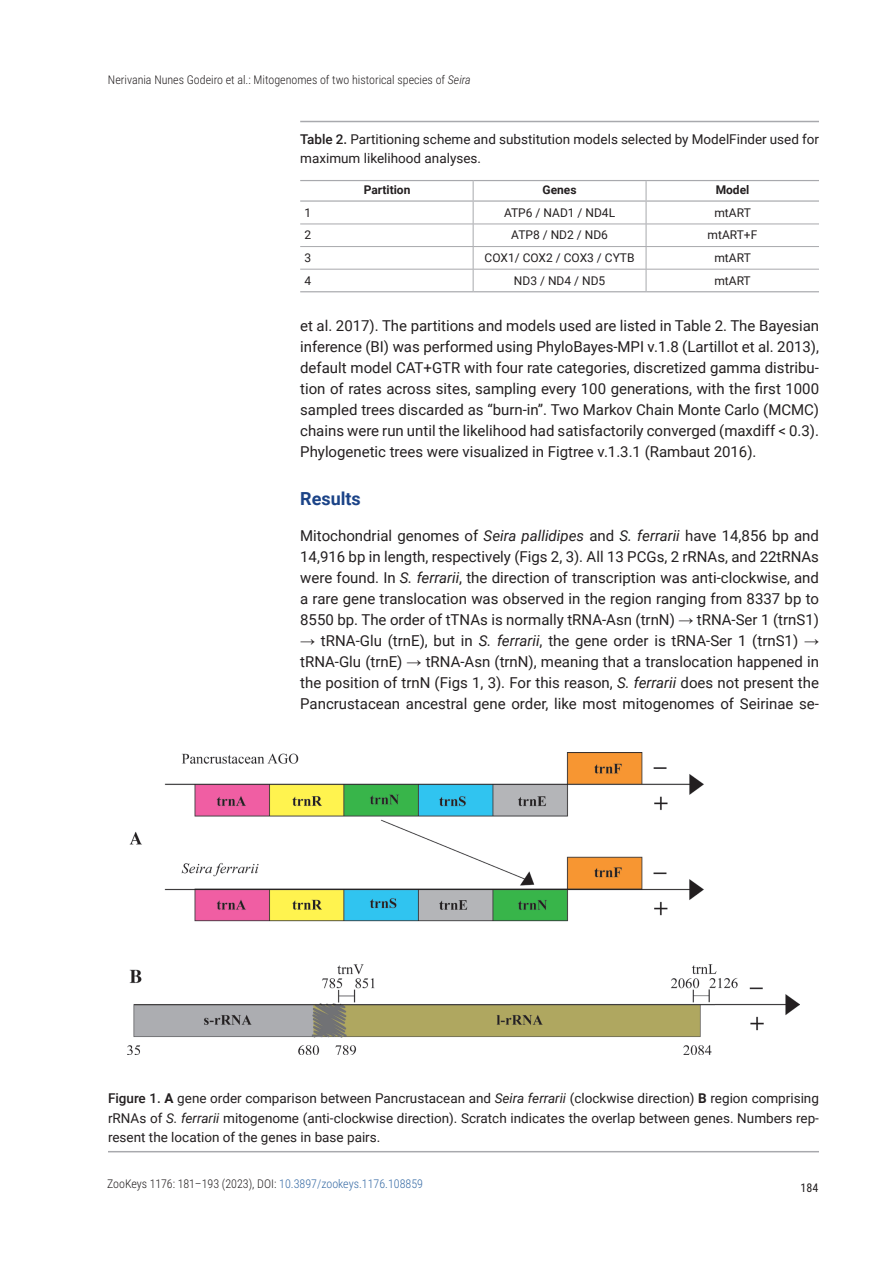
<style>
.page{position:relative;width:893px;height:1263px;background:#fff}
.page>*{position:absolute;margin:0;border:0;box-sizing:border-box;transform-origin:0 0}
.t1{font:700 18px "Roboto";color:#1b4387}
.t2{font:15px/21px "Roboto";color:#231f20;text-align:justify}
.t3{font:13.5px/19.8px "Roboto";color:#231f20}
.t4{font:300 12px "Roboto Condensed";color:#231f20}
.t5{font:12px "Roboto";color:#231f20}
.t6{font:700 12px "Roboto";color:#231f20}
.t7{font:12px "Roboto Condensed";color:#231f20}
.s1{font-style:italic}
.s2{font-weight:500}
.s3{font-family:"Times New Roman"}
.s4{font-weight:700}
.s5{color:#376ba5}
</style>
<div class="page">
<hr style="left:300px;top:121px;width:519px;height:1px;background:#a8a9ad">
<hr style="left:300px;top:224px;width:173px;height:1px;background:#a8a9ad">
<hr style="left:473px;top:224px;width:173px;height:1px;background:#a8a9ad">
<hr style="left:646px;top:224px;width:173px;height:1px;background:#a8a9ad">
<hr style="left:300px;top:246px;width:173px;height:1px;background:#a8a9ad">
<hr style="left:473px;top:246px;width:173px;height:1px;background:#a8a9ad">
<hr style="left:646px;top:246px;width:173px;height:1px;background:#a8a9ad">
<hr style="left:300px;top:269px;width:173px;height:1px;background:#a8a9ad">
<hr style="left:473px;top:269px;width:173px;height:1px;background:#a8a9ad">
<svg style="left:473px;top:181px;width:1px;height:110px"></svg>
<hr style="left:646px;top:269px;width:173px;height:1px;background:#a8a9ad">
<svg style="left:646px;top:181px;width:1px;height:110px"></svg>
<hr style="left:300px;top:291px;width:173px;height:1px;background:#a8a9ad">
<hr style="left:473px;top:291px;width:173px;height:1px;background:#a8a9ad">
<hr style="left:646px;top:291px;width:173px;height:1px;background:#a8a9ad">
<hr style="left:300px;top:180px;width:173px;height:1px;background:#a8a9ad">
<hr style="left:473px;top:180px;width:173px;height:1px;background:#a8a9ad">
<hr style="left:646px;top:180px;width:173px;height:1px;background:#a8a9ad">
<hr style="left:300px;top:200px;width:173px;height:2px;background:#a8a9ad">
<hr style="left:473px;top:200px;width:173px;height:2px;background:#a8a9ad">
<hr style="left:646px;top:200px;width:173px;height:2px;background:#a8a9ad">
<img style="left:128px;top:752px;width:671px;height:302px">
<hr style="left:108px;top:1151px;width:711px;height:1px;background:#a8a9ad">
<p class="t4" style="left:108px;top:71px;width:364px">Nerivania Nunes Godeiro et al.: Mitogenomes of two historical species of <span class="s1">Seira</span></p>
<p class="t3" style="left:300px;top:128px;width:520px"><span class="s2">Table 2.</span> Partitioning scheme and substitution models selected by ModelFinder used for maximum likelihood analyses.</p>
<p class="t6" style="left:364px;top:181px;width:48px">Partition</p>
<p class="t6" style="left:543px;top:181px;width:36px">Genes</p>
<p class="t6" style="left:716px;top:181px;width:35px">Model</p>
<p class="t5" style="left:304px;top:204px;width:8px">1</p>
<p class="t5" style="left:504px;top:204px;width:113px">ATP6 / NAD1 / ND4L</p>
<p class="t5" style="left:714px;top:204px;width:38px">mtART</p>
<p class="t5" style="left:304px;top:227px;width:8px">2</p>
<p class="t5" style="left:511px;top:227px;width:98px">ATP8 / ND2 / ND6</p>
<p class="t5" style="left:708px;top:227px;width:51px">mtART+F</p>
<p class="t5" style="left:304px;top:249px;width:8px">3</p>
<p class="t5" style="left:485px;top:249px;width:152px">COX1/ COX2 / COX3 / CYTB</p>
<p class="t5" style="left:714px;top:249px;width:38px">mtART</p>
<p class="t5" style="left:304px;top:272px;width:8px">4</p>
<p class="t5" style="left:514px;top:272px;width:93px">ND3 / ND4 / ND5</p>
<p class="t5" style="left:714px;top:272px;width:38px">mtART</p>
<p class="t2" style="left:300px;top:314px;width:520px">et al. 2017). The partitions and models used are listed in Table 2. The Bayesian inference (BI) was performed using PhyloBayes-MPI v.1.8 (Lartillot et al. 2013), default model CAT+GTR with four rate categories, discretized gamma distribu&shy;tion of rates across sites, sampling every 100 generations, with the first 1000 sampled trees discarded as “burn-in”. Two Markov Chain Monte Carlo (MCMC) chains were run until the likelihood had satisfactorily converged (maxdiff &lt; 0.3).<br>Phylogenetic trees were visualized in Figtree v.1.3.1 (Rambaut 2016).</p>
<p class="t1" style="left:300px;top:486px;width:62px">Results</p>
<p class="t2" style="left:300px;top:524px;width:520px">Mitochondrial genomes of <span class="s1">Seira pallidipes</span> and <span class="s1">S. ferrarii</span> have 14,856 bp and 14,916 bp in length, respectively (Figs 2, 3). All 13 PCGs, 2 rRNAs, and 22tRNAs were found. In <span class="s1">S. ferrarii</span>, the direction of transcription was anti-clockwise, and a rare gene translocation was observed in the region ranging from 8337 bp to 8550 bp. The order of tTNAs is normally tRNA-Asn (trnN) <span class="s3">→</span> tRNA-Ser 1 (trnS1)</p>
<p class="t2" style="left:300px;top:629px;width:520px"><span class="s3">→</span> tRNA-Glu (trnE), but in <span class="s1">S. ferrarii</span>, the gene order is tRNA-Ser 1 (trnS1) <span class="s3">→ </span>tRNA-Glu (trnE) <span class="s3">→</span> tRNA-Asn (trnN), meaning that a translocation happened in the position of trnN (Figs 1, 3). For this reason, <span class="s1">S. ferrarii</span> does not present the Pancrustacean ancestral gene order, like most mitogenomes of Seirinae se-</p>
<p class="t3" style="left:108px;top:1087px;width:712px;text-align:justify"><span class="s2">Figure 1.</span> <span class="s4">A</span> gene order comparison between Pancrustacean and <span class="s1">Seira ferrarii</span> (clockwise direction) <span class="s4">B</span> region comprising rRNAs of <span class="s1">S. ferrarii</span> mitogenome (anti-clockwise direction). Scratch indicates the overlap between genes. Numbers rep&shy;resent the location of the genes in base pairs.</p>
<p class="t4" style="left:107px;top:1175px;width:318px">ZooKeys 1176: 181–193 (2023), DOI: <span class="s5">10.3897/zookeys.1176.108859</span></p>
<p class="t7" style="left:801px;top:1179px;width:19px">184</p>
</div>
